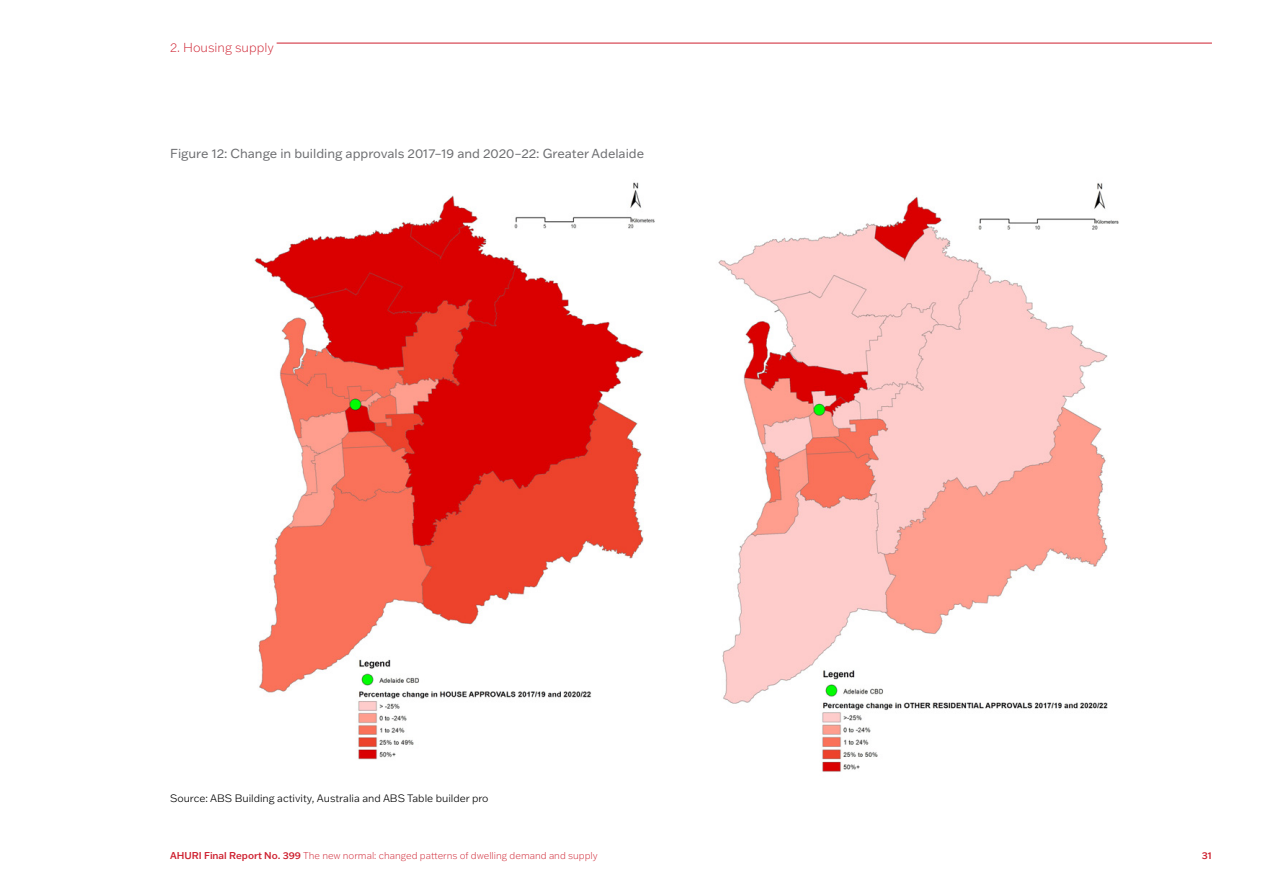
<style>
.page{position:relative;width:1263px;height:893px;background:#fff}
.page>*{position:absolute;margin:0;border:0;box-sizing:border-box;transform-origin:0 0}
.t1{font:12.75px "Franklin Gothic ATF";color:#6d6e71}
.t2{font:300 expanded 12.75px "Franklin Gothic ATF";color:#ce202f}
.source{font:300 10.5px "Franklin Gothic ATF";color:#000}
.t3{font:300 expanded 9.75px "Franklin Gothic ATF";color:#ce202f}
.t4{font:500 9.75px "Franklin Gothic ATF";color:#ce202f}
.s1{font-weight:500;font-stretch:normal}
</style>
<div class="page">
<hr style="left:277px;top:43px;width:935px;height:1px;background:#ce202f">
<img style="left:254px;top:182px;width:401px;height:578px">
<img style="left:718px;top:183px;width:401px;height:589px">
<h1 class="t2" style="left:170px;top:39px;width:105px">2. Housing supply</h1>
<p class="t1" style="left:170px;top:145px;width:476px">Figure 12: Change in building approvals 2017–19 and 2020–22: Greater Adelaide</p>
<p class="source" style="left:170px;top:791px;width:320px">Source: ABS Building activity, Australia and ABS Table builder pro</p>
<p class="t3" style="left:170px;top:849px;width:429px"><span class="s1">AHURI Final Report No. 399</span> The new normal: changed patterns of dwelling demand and supply</p>
<p class="t4" style="left:1202px;top:849px;width:12px">31</p>
</div>
